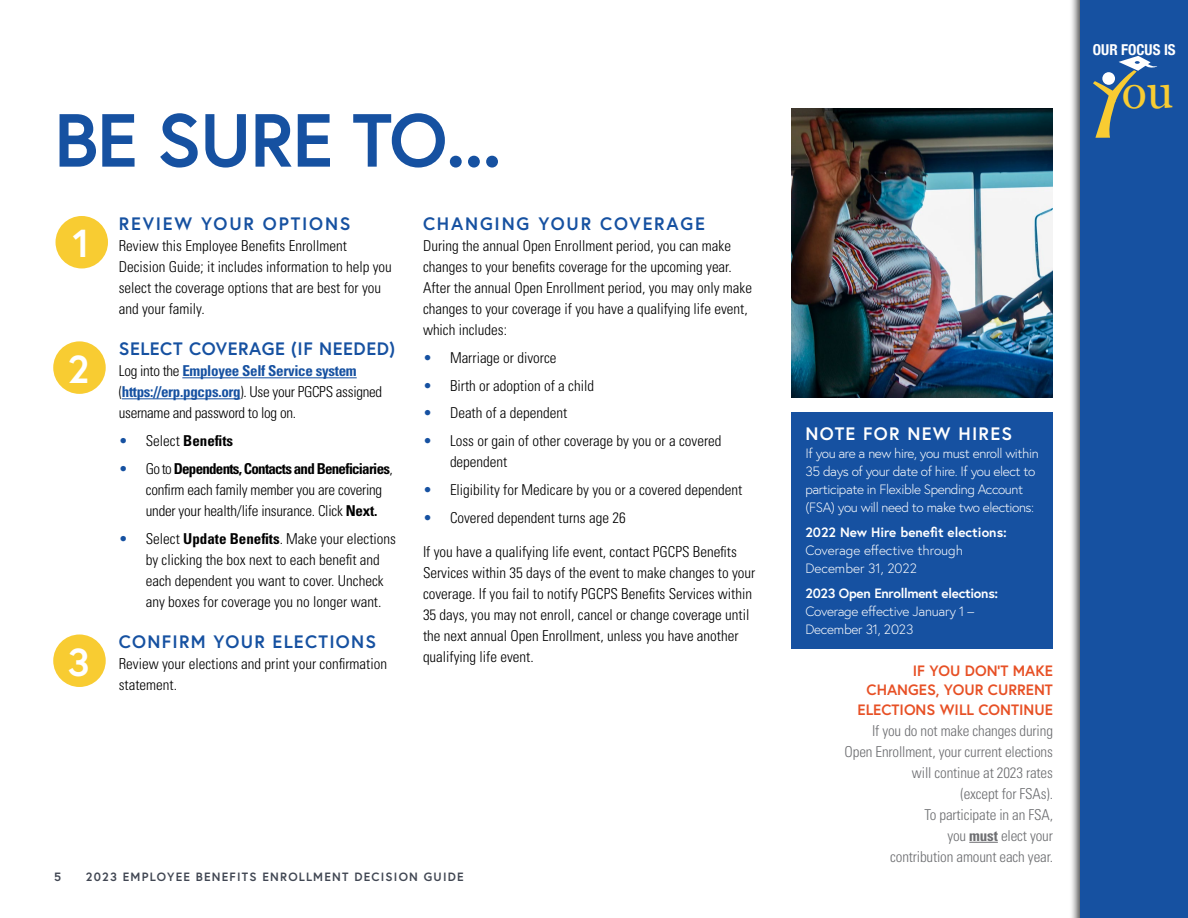
<style>
.page{position:relative;width:1188px;height:918px;background:#fff}
.page>*{position:absolute;margin:0;border:0;box-sizing:border-box;transform-origin:0 0}
.MAIN_TITLE_HEAD{font:700 75px "Europa";letter-spacing:-.02em;color:#1651a1}
.bullets{font:46.5px "Georgia";color:#f8cc32}
.SMALL_TITLE_HEAD{font:700 39px "Europa";color:#fff}
.Level_1_header{font:700 18px "Europa";letter-spacing:.1em;color:#1651a1}
.Level_1_header-2{font:700 18px "Europa";letter-spacing:.03em;color:#1651a1}
.Level_1_header-3{font:700 18px "Europa";letter-spacing:.07em;color:#1651a1}
.t1{font:700 18px "Europa";letter-spacing:.07em;color:#fff}
.Body_copy{font:300 condensed 15px/21px "Univers";color:#000}
.callout_head{font:300 condensed 15px/21px "Univers";letter-spacing:-.01em;color:#6d6e71;text-align:right}
.Body_copy-2{font:300 condensed 15px/21px "Univers";letter-spacing:-.02em;color:#000}
.callout_head-2{font:700 15px/19.5px "Europa";color:#e75025;text-align:right}
.t2{font:700 condensed 15px "Univers";color:#000}
.bullets-2{font:700 condensed 15px "Helvetica Neue";color:#fff}
.t3{font:300 13.5px/18px "Europa";letter-spacing:-.03em;color:#fff}
.t4{font:300 13.5px/18px "Europa";color:#fff}
.t5{font:700 12px "Europa";letter-spacing:.1em;color:#414753}
.s1{font-weight:700;color:#1651a1}
.s2{font-weight:300;color:#1651a1}
.s3{font-weight:300}
.s4{color:#1651a1}
.s5{font-weight:700}
</style>
<div class="page">
<svg style="left:969px;top:842px;width:29px;height:1px"></svg>
<hr style="left:182px;top:377px;width:175px;height:1px;background:#1651a1">
<hr style="left:122px;top:398px;width:119px;height:1px;background:#1651a1">
<div style="left:56px;top:216px;width:52px;height:52px;background:#f8cc32;border-radius:50%"></div>
<div style="left:53px;top:341px;width:53px;height:53px;background:#f8cc32;border-radius:50%"></div>
<div style="left:53px;top:634px;width:53px;height:53px;background:#f8cc32;border-radius:50%"></div>
<div style="left:1069px;top:0;width:119px;height:918px;background:#000;opacity:.75"></div>
<div style="left:1080px;top:0;width:108px;height:918px;background:#1651a1"></div>
<svg style="left:1093px;top:56px;width:64px;height:82px"></svg>
<img style="left:792px;top:108px;width:261px;height:289px">
<div style="left:792px;top:413px;width:261px;height:236px;background:#1651a1"></div>
<p class="MAIN_TITLE_HEAD" style="left:54px;top:89px;width:449px">BE SURE TO...</p>
<p class="SMALL_TITLE_HEAD" style="left:72px;top:217px;width:19px">1</p>
<p class="SMALL_TITLE_HEAD" style="left:68px;top:343px;width:23px">2</p>
<p class="SMALL_TITLE_HEAD" style="left:68px;top:636px;width:24px">3</p>
<p class="Level_1_header" style="left:119px;top:211px;width:233px">REVIEW YOUR OPTIONS</p>
<p class="Body_copy" style="left:119px;top:235px;width:275px">Review this Employee Benefits Enrollment Decision Guide; it includes information to help you select the coverage options that are best for you and your family.</p>
<p class="Level_1_header-2" style="left:119px;top:337px;width:278px">SELECT COVERAGE (IF NEEDED)</p>
<p class="Body_copy-2" style="left:119px;top:361px;width:265px">Log into the <span class="s1">Employee Self Service system </span>(<span class="s1">https://erp.pgcps.org</span>). Use your PGCPS assigned username and password to log on.</p>
<p class="t2" style="left:119px;top:432px;width:116px"><span class="s2">•</span> <span class="s3">Select</span> Benefits</p>
<p class="Body_copy" style="left:146px;top:458px;width:248px;text-indent:-27px"><span class="s4">•</span> Go to <span class="s5">Dependents, Contacts and Beneficiaries</span>, confirm each family member you are covering under your health/life insurance. Click <span class="s5">Next.</span></p>
<p class="Body_copy" style="left:146px;top:528px;width:252px;text-indent:-27px"><span class="s4">•</span> Select <span class="s5">Update Benefits</span>. Make your elections by clicking the box next to each benefit and each dependent you want to cover. Uncheck any boxes for coverage you no longer want.</p>
<p class="Level_1_header-3" style="left:119px;top:629px;width:259px">CONFIRM YOUR ELECTIONS</p>
<p class="Body_copy" style="left:119px;top:653px;width:270px">Review your elections and print your confirmation statement.</p>
<p class="Level_1_header" style="left:423px;top:211px;width:283px">CHANGING YOUR COVERAGE</p>
<p class="Body_copy" style="left:423px;top:235px;width:330px">During the annual Open Enrollment period, you can make changes to your benefits coverage for the upcoming year.<br>After the annual Open Enrollment period, you may only make changes to your coverage if you have a qualifying life event, which includes:</p>
<p class="Body_copy" style="left:423px;top:347px;width:135px"><span class="s4">•</span> Marriage or divorce</p>
<p class="Body_copy" style="left:423px;top:375px;width:173px"><span class="s4">•</span> Birth or adoption of a child</p>
<p class="Body_copy" style="left:423px;top:403px;width:146px"><span class="s4">•</span> Death of a dependent</p>
<p class="Body_copy" style="left:450px;top:430px;width:273px;text-indent:-27px"><span class="s4">•</span> Loss or gain of other coverage by you or a covered dependent</p>
<p class="Body_copy" style="left:423px;top:479px;width:321px"><span class="s4">•</span> Eligibility for Medicare by you or a covered dependent</p>
<p class="Body_copy" style="left:423px;top:507px;width:204px"><span class="s4">•</span> Covered dependent turns age 26</p>
<p class="Body_copy" style="left:423px;top:541px;width:334px">If you have a qualifying life event, contact PGCPS Benefits Services within 35 days of the event to make changes to your coverage. If you fail to notify PGCPS Benefits Services within 35 days, you may not enroll, cancel or change coverage until the next annual Open Enrollment, unless you have another qualifying life event.</p>
<p class="t5" style="left:54px;top:869px;width:9px">5</p>
<p class="t5" style="left:86px;top:869px;width:379px">2023 EMPLOYEE BENEFITS ENROLLMENT DECISION GUIDE</p>
<p class="bullets-2" style="left:1093px;top:37px;width:84px">OUR FOCUS IS</p>
<p class="bullets" style="left:1122px;top:58px;width:53px">ou</p>
<p class="t1" style="left:805px;top:422px;width:208px">NOTE FOR NEW HIRES</p>
<p class="t3" style="left:805px;top:444px;width:235px">If you are a new hire, you must enroll within 35 days of your date of hire. If you elect to participate in Flexible Spending Account (FSA) you will need to make two elections:</p>
<p class="t4" style="left:805px;top:523px;width:203px"><span class="s5">2022 New Hire benefit elections:<br></span>Coverage effective through<br>December 31, 2022</p>
<p class="t3" style="left:805px;top:584px;width:194px"><span class="s5">2023 Open Enrollment elections:<br></span>Coverage effective January 1 –<br>December 31, 2023</p>
<p class="callout_head-2" style="left:858px;top:660px;width:197px">IF YOU DON’T MAKE<br>CHANGES, YOUR CURRENT<br>ELECTIONS WILL CONTINUE</p>
<p class="callout_head" style="left:845px;top:720px;width:210px">If you do not make changes during<br>Open Enrollment, your current elections will continue at 2023 rates<br>(except for FSAs).<br>To participate in an FSA,<br>you <span class="s5">must</span> elect your<br>contribution amount each year.</p>
</div>
